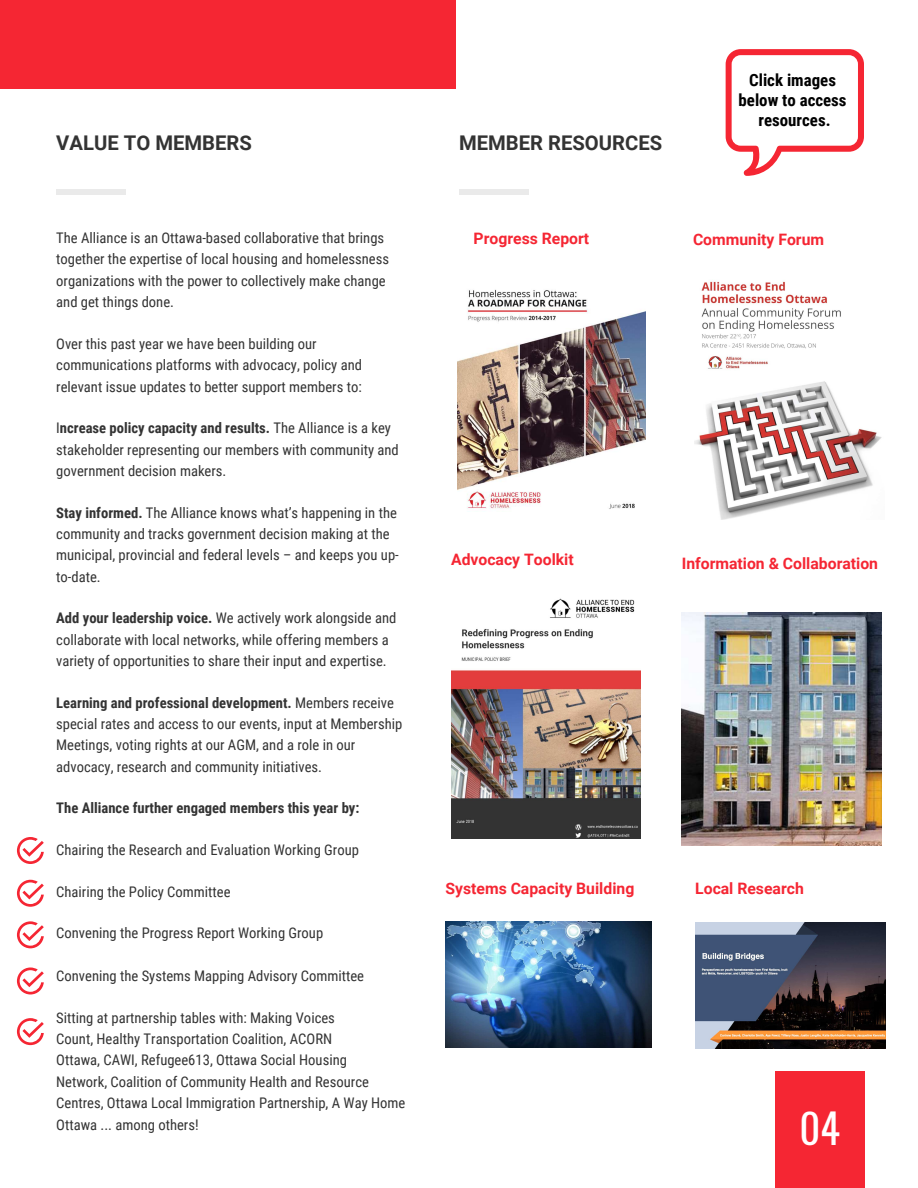
<style>
.page{position:relative;width:918px;height:1188px;background:#fff}
.page>*{position:absolute;margin:0;border:0;box-sizing:border-box;transform-origin:0 0}
.t1{font:40.5px "Oswald";color:#fff}
.t2{font:700 20.25px "Roboto";color:#333}
.t3{font:700 16.8px/20.2px "Roboto Condensed";color:#000;text-align:center}
.t4{font:700 15.75px "Roboto";color:#f52633}
.t5{font:14.7px/21.3px "Roboto Condensed";color:#333}
.t6{font:700 14.7px "Roboto Condensed";color:#333}
.s1{font-weight:700}
</style>
<div class="page">
<img style="left:695px;top:922px;width:190px;height:126px">
<div style="left:56px;top:189px;width:70px;height:6px;background:#eaeaea"></div>
<div style="left:0;top:0;width:456px;height:89px;background:#f52633"></div>
<div style="left:775px;top:1071px;width:90px;height:117px;background:#f52633"></div>
<img style="left:451px;top:598px;width:189px;height:240px">
<img style="left:458px;top:289px;width:188px;height:220px">
<img style="left:694px;top:281px;width:188px;height:239px">
<div style="left:459px;top:189px;width:70px;height:6px;background:#eaeaea"></div>
<img style="left:446px;top:921px;width:206px;height:126px">
<img style="left:682px;top:612px;width:199px;height:234px">
<svg style="left:17px;top:837px;width:27px;height:27px"></svg>
<svg style="left:17px;top:880px;width:27px;height:27px"></svg>
<svg style="left:17px;top:921px;width:27px;height:27px"></svg>
<svg style="left:17px;top:968px;width:27px;height:26px"></svg>
<svg style="left:17px;top:1018px;width:27px;height:27px"></svg>
<svg style="left:726px;top:49px;width:138px;height:127px"></svg>
<h2 class="t2" style="left:56px;top:128px;width:197px">VALUE TO MEMBERS</h2>
<p class="t5" style="left:56px;top:227px;width:334px">The Alliance is an Ottawa-based collaborative that brings together the expertise of local housing and homelessness organizations with the power to collectively make change and get things done.</p>
<p class="t5" style="left:56px;top:332px;width:307px">Over this past year we have been building our communications platforms with advocacy, policy and relevant issue updates to better support members to:</p>
<p class="t5" style="left:56px;top:417px;width:344px">I<span class="s1">ncrease policy capacity and results.</span> The Alliance is a key stakeholder representing our members with community and government decision makers.</p>
<p class="t5" style="left:56px;top:501px;width:344px"><span class="s1">Stay informed.</span> The Alliance knows what’s happening in the community and tracks government decision making at the municipal, provincial and federal levels – and keeps you up&shy;to-date.</p>
<p class="t5" style="left:56px;top:607px;width:342px"><span class="s1">Add your leadership voice.</span> We actively work alongside and collaborate with local networks, while offering members a variety of opportunities to share their input and expertise.</p>
<p class="t5" style="left:56px;top:691px;width:348px"><span class="s1">Learning and professional development.</span> Members receive special rates and access to our events, input at Membership Meetings, voting rights at our AGM, and a role in our advocacy, research and community initiatives.</p>
<p class="t6" style="left:56px;top:798px;width:305px">The Alliance further engaged members this year by:</p>
<p class="t5" style="left:56px;top:839px;width:304px">Chairing the Research and Evaluation Working Group</p>
<p class="t5" style="left:56px;top:880px;width:176px">Chairing the Policy Committee</p>
<p class="t5" style="left:56px;top:922px;width:269px">Convening the Progress Report Working Group</p>
<p class="t5" style="left:56px;top:965px;width:309px">Convening the Systems Mapping Advisory Committee</p>
<p class="t5" style="left:56px;top:1006px;width:351px">Sitting at partnership tables with: Making Voices<br>Count, Healthy Transportation Coalition, ACORN<br>Ottawa, CAWI, Refugee613, Ottawa Social Housing<br>Network, Coalition of Community Health and Resource Centres, Ottawa Local Immigration Partnership, A Way Home Ottawa ... among others!</p>
<h2 class="t2" style="left:459px;top:128px;width:205px">MEMBER RESOURCES</h2>
<p class="t3" style="left:739px;top:69px;width:109px">Click images below to access resources.</p>
<p class="t4" style="left:474px;top:227px;width:117px">Progress Report</p>
<p class="t4" style="left:693px;top:229px;width:133px">Community Forum</p>
<p class="t4" style="left:451px;top:548px;width:124px">Advocacy Toolkit</p>
<p class="t4" style="left:682px;top:553px;width:198px">Information &amp; Collaboration</p>
<p class="t4" style="left:446px;top:878px;width:190px">Systems Capacity Building</p>
<p class="t4" style="left:695px;top:878px;width:110px">Local Research</p>
<h1 class="t1" style="left:799px;top:1093px;width:42px">04</h1>
</div>
